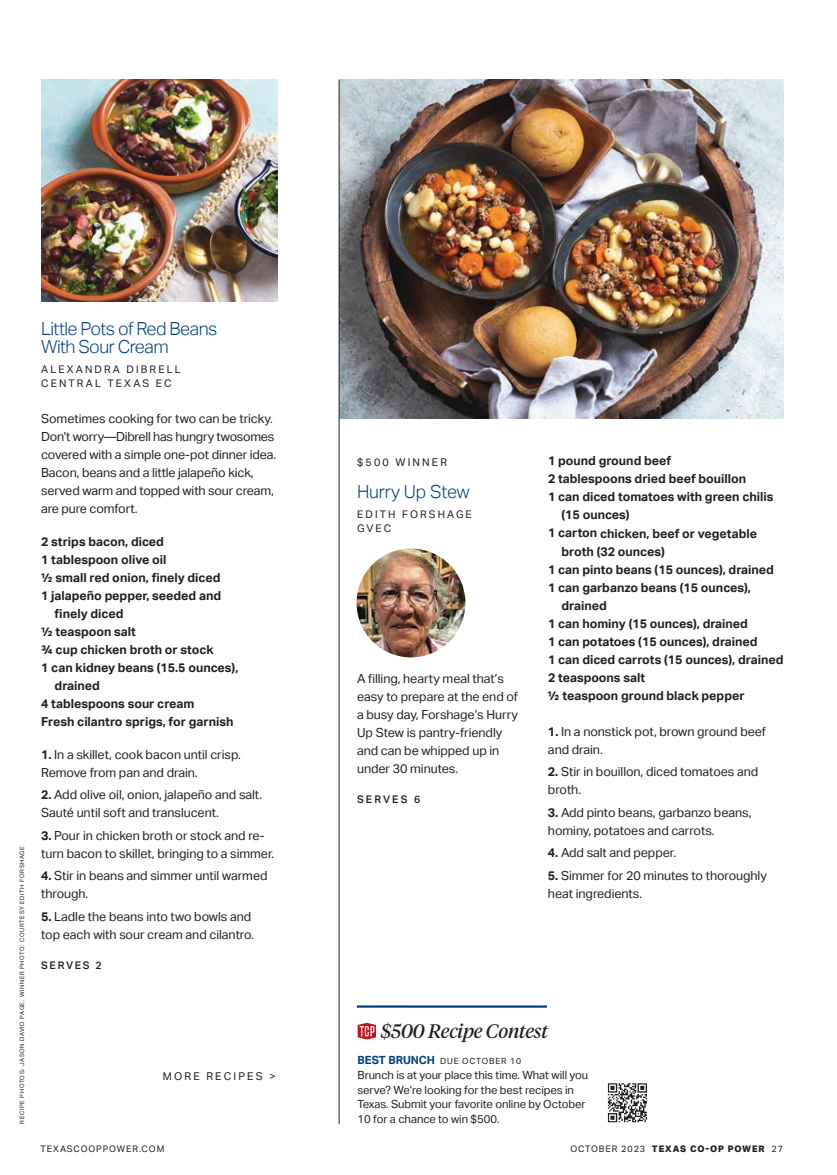
<style>
.page{position:relative;width:837px;height:1175px;background:#fff}
.page>*{position:absolute;margin:0;border:0;box-sizing:border-box;transform-origin:0 0}
.t1{font:italic 19.5px "Tiempos Headline";letter-spacing:-.01em;color:#231f20}
.t2{font:300 18px/18px "Aktiv Grotesk";letter-spacing:-.03em;color:#014081}
.t3{font:300 18px "Aktiv Grotesk";letter-spacing:-.01em;color:#014081}
.t4{font:12.6px/18px "Aktiv Grotesk";letter-spacing:-.005em;color:#231f20}
.t5{font:700 12.45px "Aktiv Grotesk";color:#231f20}
.t6{font:11.25px/14.5px "Aktiv Grotesk";letter-spacing:-.005em;color:#231f20}
.t7{font:10.8px "Aktiv Grotesk";letter-spacing:.2em;color:#231f20}
.t8{font:10.5px/14.2px "Aktiv Grotesk";letter-spacing:.2em;color:#231f20}
.t9{font:500 10.5px "Aktiv Grotesk";letter-spacing:.175em;color:#231f20}
.t10{font:800 9px "Aktiv Grotesk";letter-spacing:.1em;color:#231f20}
.t11{font:9px "Aktiv Grotesk";letter-spacing:.1em;color:#231f20}
.t12{font:8.55px "Aktiv Grotesk";letter-spacing:.1em;color:#231f20}
.t13{font:6px "Aktiv Grotesk";letter-spacing:.1em;color:#231f20}
.s1{font-weight:700}
.s2{font-weight:700;font-size:11.25px;color:#014081}
.s3{font-weight:400}
</style>
<div class="page">
<svg style="left:358px;top:1022px;width:18px;height:17px"></svg>
<hr style="left:357px;top:1005px;width:190px;height:2px;background:#014081">
<svg style="left:608px;top:1083px;width:39px;height:39px"></svg>
<img style="left:42px;top:79px;width:235px;height:222px">
<img style="left:357px;top:548px;width:108px;height:109px;border-radius:50%">
<img style="left:340px;top:79px;width:444px;height:339px">
<hr style="left:339px;top:79px;width:1px;height:1044px;background:#231f20">
<p class="t13" style="left:18px;top:1123px;width:279px;rotate:-90deg">RECIPE PHOTOS: JASON DAVID PAGE. WINNER PHOTO: COURTESY EDITH FORSHAGE</p>
<h2 class="t2" style="left:41px;top:319px;width:178px">Little Pots of Red Beans<br>With Sour Cream</h2>
<p class="t8" style="left:41px;top:361px;width:141px">ALEXANDRA DIBRELL<br>CENTRAL TEXAS EC</p>
<p class="t4" style="left:41px;top:409px;width:237px">Sometimes cooking for two can be tricky.<br>Don’t worry—Dibrell has hungry twosomes covered with a simple one-pot dinner idea.<br>Bacon, beans and a little jalapeño kick, served warm and topped with sour cream, are pure comfort.</p>
<p class="t5" style="left:41px;top:533px;width:124px">2 strips bacon, diced</p>
<p class="t5" style="left:41px;top:551px;width:127px">1 tablespoon olive oil</p>
<p class="t5" style="left:41px;top:569px;width:181px">½ small red onion, finely diced</p>
<p class="t5" style="left:41px;top:587px;width:182px">1 jalapeño pepper, seeded and</p>
<p class="t5" style="left:55px;top:605px;width:70px">finely diced</p>
<p class="t5" style="left:41px;top:623px;width:96px">½ teaspoon salt</p>
<p class="t5" style="left:41px;top:641px;width:174px">¾ cup chicken broth or stock</p>
<p class="t5" style="left:41px;top:659px;width:199px">1 can kidney beans (15.5 ounces),</p>
<p class="t5" style="left:55px;top:677px;width:47px">drained</p>
<p class="t5" style="left:41px;top:695px;width:155px">4 tablespoons sour cream</p>
<p class="t5" style="left:41px;top:713px;width:194px">Fresh cilantro sprigs, for garnish</p>
<p class="t4" style="left:41px;top:744px;width:201px"><span class="s1">1.</span> In a skillet, cook bacon until crisp.<br>Remove from pan and drain.</p>
<p class="t4" style="left:41px;top:785px;width:223px"><span class="s1">2.</span> Add olive oil, onion, jalapeño and salt.<br>Sauté until soft and translucent.</p>
<p class="t4" style="left:41px;top:825px;width:235px"><span class="s1">3.</span> Pour in chicken broth or stock and re&shy;turn bacon to skillet, bringing to a simmer.</p>
<p class="t4" style="left:41px;top:866px;width:228px"><span class="s1">4.</span> Stir in beans and simmer until warmed through.</p>
<p class="t4" style="left:41px;top:906px;width:214px"><span class="s1">5.</span> Ladle the beans into two bowls and top each with sour cream and cilantro.</p>
<p class="t9" style="left:41px;top:957px;width:62px">SERVES 2</p>
<p class="t7" style="left:163px;top:1068px;width:114px">MORE RECIPES &gt;</p>
<p class="t7" style="left:357px;top:455px;width:92px">$500 WINNER</p>
<h2 class="t3" style="left:357px;top:479px;width:114px">Hurry Up Stew</h2>
<p class="t8" style="left:357px;top:506px;width:116px">EDITH FORSHAGE<br>GVEC</p>
<p class="t4" style="left:357px;top:669px;width:163px">A filling, hearty meal that’s easy to prepare at the end of a busy day, Forshage’s Hurry<br>Up Stew is pantry-friendly and can be whipped up in under 30 minutes.</p>
<p class="t9" style="left:357px;top:792px;width:65px">SERVES 6</p>
<p class="t5" style="left:548px;top:452px;width:125px">1 pound ground beef</p>
<p class="t5" style="left:548px;top:470px;width:200px">2 tablespoons dried beef bouillon</p>
<p class="t5" style="left:548px;top:488px;width:227px">1 can diced tomatoes with green chilis</p>
<p class="t5" style="left:562px;top:506px;width:70px">(15 ounces)</p>
<p class="t5" style="left:548px;top:524px;width:211px">1 carton chicken, beef or vegetable</p>
<p class="t5" style="left:562px;top:542px;width:105px">broth (32 ounces)</p>
<p class="t5" style="left:548px;top:560px;width:227px">1 can pinto beans (15 ounces), drained</p>
<p class="t5" style="left:548px;top:578px;width:204px">1 can garbanzo beans (15 ounces),</p>
<p class="t5" style="left:562px;top:596px;width:47px">drained</p>
<p class="t5" style="left:548px;top:614px;width:201px">1 can hominy (15 ounces), drained</p>
<p class="t5" style="left:548px;top:632px;width:211px">1 can potatoes (15 ounces), drained</p>
<p class="t5" style="left:548px;top:650px;width:237px">1 can diced carrots (15 ounces), drained</p>
<p class="t5" style="left:548px;top:668px;width:99px">2 teaspoons salt</p>
<p class="t5" style="left:548px;top:686px;width:198px">½ teaspoon ground black pepper</p>
<p class="t4" style="left:548px;top:721px;width:220px"><span class="s1">1.</span> In a nonstick pot, brown ground beef and drain.</p>
<p class="t4" style="left:548px;top:762px;width:212px"><span class="s1">2.</span> Stir in bouillon, diced tomatoes and broth.</p>
<p class="t4" style="left:548px;top:802px;width:205px"><span class="s1">3.</span> Add pinto beans, garbanzo beans, hominy, potatoes and carrots.</p>
<p class="t4" style="left:548px;top:843px;width:130px"><span class="s1">4.</span> Add salt and pepper.</p>
<p class="t4" style="left:548px;top:865px;width:220px"><span class="s1">5.</span> Simmer for 20 minutes to thoroughly heat ingredients.</p>
<h1 class="t1" style="left:381px;top:1023px;width:168px">$500 Recipe Contest</h1>
<p class="t12" style="left:358px;top:1055px;width:165px"><span class="s2">BEST BRUNCH</span> DUE OCTOBER 10</p>
<p class="t6" style="left:358px;top:1067px;width:232px">Brunch is at your place this time. What will you serve? We’re looking for the best recipes in Texas. Submit your favorite online by October 10 for a chance to win $500.</p>
<p class="t11" style="left:40px;top:1142px;width:125px">TEXASCOOPPOWER.COM</p>
<p class="t10" style="left:570px;top:1142px;width:214px"><span class="s3">OCTOBER 2023</span> TEXAS CO-OP POWER <span class="s3">27</span></p>
</div>
